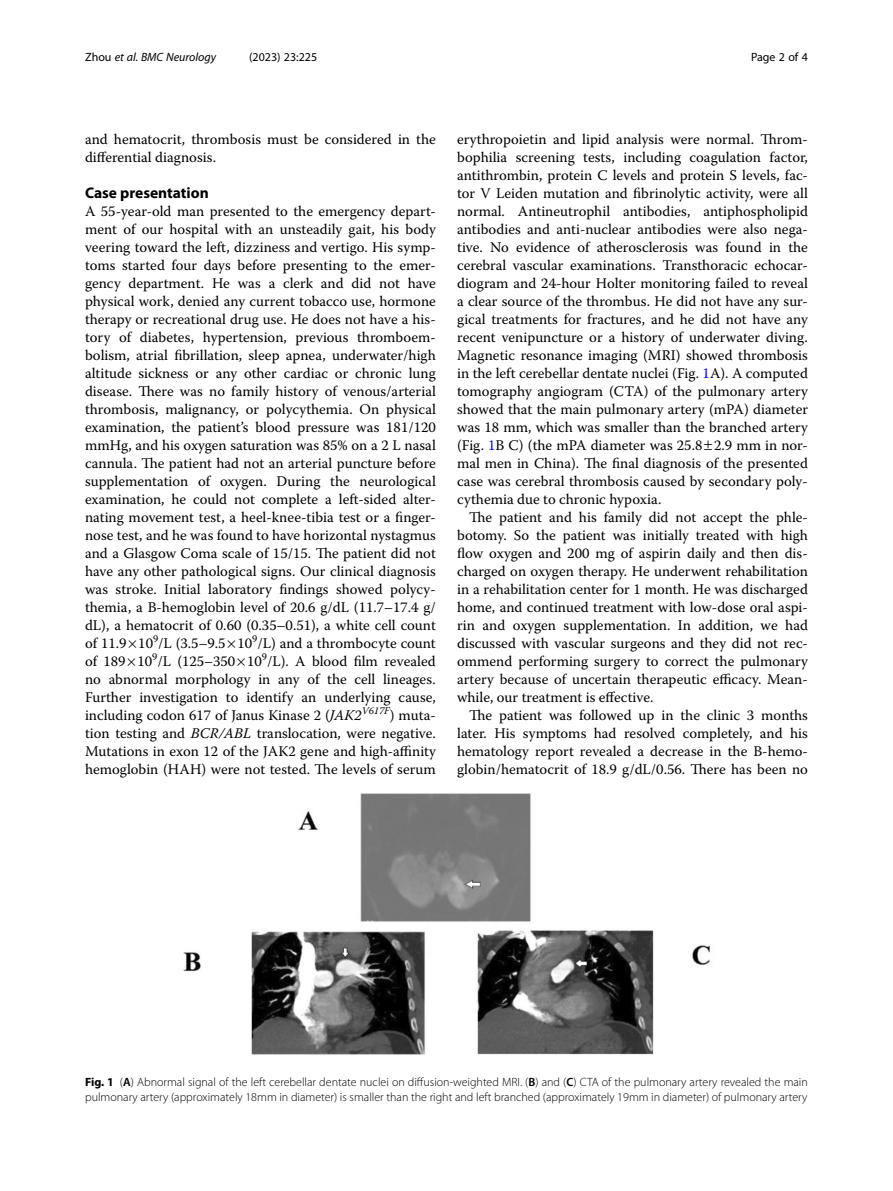
<style>
.page{position:relative;width:893px;height:1191px;background:#fff}
.page>*{position:absolute;margin:0;border:0;box-sizing:border-box;transform-origin:0 0}
.Head_1{font:700 15.45px "Myriad Pro";color:#000}
.Body_Text{font:14.7px/18px "Warnock Pro";color:#000;text-align:justify}
.Body_Text_Indent{font:14.7px/18px "Warnock Pro";color:#000;text-align:justify}
.Figure_Caption{font:300 12px/15px "Myriad Pro";color:#000}
.t1{font:italic 12px "Myriad Pro";color:#000}
.t2{font:12px "Myriad Pro";color:#000}
.s1{font-style:normal}
.s2{font-style:italic}
.s3{color:#00f}
.s4{font-weight:700}
.s5{font-weight:600}
</style>
<div class="page">
<img style="left:183px;top:793px;width:527px;height:262px">
<p class="t1" style="left:85px;top:50px;width:133px"><span class="s1">Zhou</span> et al. BMC Neurology</p>
<p class="t2" style="left:249px;top:50px;width:70px">(2023) 23:225</p>
<p class="t2" style="left:751px;top:50px;width:58px">Page 2 of 4</p>
<p class="Body_Text" style="left:85px;top:130px;width:352px">and hematocrit, thrombosis must be considered in the differential diagnosis.</p>
<p class="Head_1" style="left:85px;top:183px;width:125px">Case presentation</p>
<p class="Body_Text" style="left:85px;top:202px;width:352px">A 55-year-old man presented to the emergency depart&shy;ment of our hospital with an unsteadily gait, his body veering toward the left, dizziness and vertigo. His symp&shy;toms started four days before presenting to the emer&shy;gency department. He was a clerk and did not have physical work, denied any current tobacco use, hormone therapy or recreational drug use. He does not have a his&shy;tory of diabetes, hypertension, previous thromboem&shy;bolism, atrial fibrillation, sleep apnea, underwater/high altitude sickness or any other cardiac or chronic lung disease. There was no family history of venous/arterial thrombosis, malignancy, or polycythemia. On physical examination, the patient’s blood pressure was 181/120 mmHg, and his oxygen saturation was 85% on a 2 L nasal cannula. The patient had not an arterial puncture before supplementation of oxygen. During the neurological examination, he could not complete a left-sided alter&shy;nating movement test, a heel-knee-tibia test or a finger&shy;nose test, and he was found to have horizontal nystagmus and a Glasgow Coma scale of 15/15. The patient did not have any other pathological signs. Our clinical diagnosis was stroke. Initial laboratory findings showed polycy&shy;themia, a B-hemoglobin level of 20.6 g/dL (11.7–17.4 g/ dL), a hematocrit of 0.60 (0.35–0.51), a white cell count of 11.9 10<sup>9</sup>/L (3.5–9.5 10<sup>9</sup>/L) and a thrombocyte count of 189 10<sup>9</sup>/L (125–350 10<sup>9</sup>/L). A blood film revealed no abnormal morphology in any of the cell lineages.<br>Further investigation to identify an underlying cause, including codon 617 of Janus Kinase 2 (<span class="s2">JAK2</span><sup>V617F</sup>) muta&shy;tion testing and <span class="s2">BCR/ABL</span> translocation, were negative.<br>Mutations in exon 12 of the JAK2 gene and high-affinity hemoglobin (HAH) were not tested. The levels of serum</p>
<p class="Body_Text" style="left:457px;top:130px;width:352px">erythropoietin and lipid analysis were normal. Throm&shy;bophilia screening tests, including coagulation factor, antithrombin, protein C levels and protein S levels, fac&shy;tor V Leiden mutation and fibrinolytic activity, were all normal. Antineutrophil antibodies, antiphospholipid antibodies and anti-nuclear antibodies were also nega&shy;tive. No evidence of atherosclerosis was found in the cerebral vascular examinations. Transthoracic echocar&shy;diogram and 24-hour Holter monitoring failed to reveal a clear source of the thrombus. He did not have any sur&shy;gical treatments for fractures, and he did not have any recent venipuncture or a history of underwater diving.<br>Magnetic resonance imaging (MRI) showed thrombosis in the left cerebellar dentate nuclei (Fig. <span class="s3">1</span>A). A computed tomography angiogram (CTA) of the pulmonary artery showed that the main pulmonary artery (mPA) diameter was 18 mm, which was smaller than the branched artery (Fig. <span class="s3">1</span>B C) (the mPA diameter was 25.8 2.9 mm in nor&shy;mal men in China). The final diagnosis of the presented case was cerebral thrombosis caused by secondary poly&shy;cythemia due to chronic hypoxia.</p>
<p class="Body_Text_Indent" style="left:457px;top:508px;width:352px;text-indent:12px">The patient and his family did not accept the phle&shy;botomy. So the patient was initially treated with high flow oxygen and 200 mg of aspirin daily and then dis&shy;charged on oxygen therapy. He underwent rehabilitation in a rehabilitation center for 1 month. He was discharged home, and continued treatment with low-dose oral aspi&shy;rin and oxygen supplementation. In addition, we had discussed with vascular surgeons and they did not rec&shy;ommend performing surgery to correct the pulmonary artery because of uncertain therapeutic efficacy. Mean&shy;while, our treatment is effective.</p>
<p class="Body_Text_Indent" style="left:457px;top:706px;width:352px;text-indent:12px">The patient was followed up in the clinic 3 months later. His symptoms had resolved completely, and his hematology report revealed a decrease in the B-hemo&shy;globin/hematocrit of 18.9 g/dL/0.56. There has been no</p>
<p class="Figure_Caption" style="left:85px;top:1074px;width:724px"><span class="s4">Fig. 1</span> (<span class="s5">A</span>) Abnormal signal of the left cerebellar dentate nuclei on diffusion-weighted MRI. (<span class="s5">B</span>) and (<span class="s5">C</span>) CTA of the pulmonary artery revealed the main pulmonary artery (approximately 18mm in diameter) is smaller than the right and left branched (approximately 19mm in diameter) of pulmonary artery</p>
</div>
